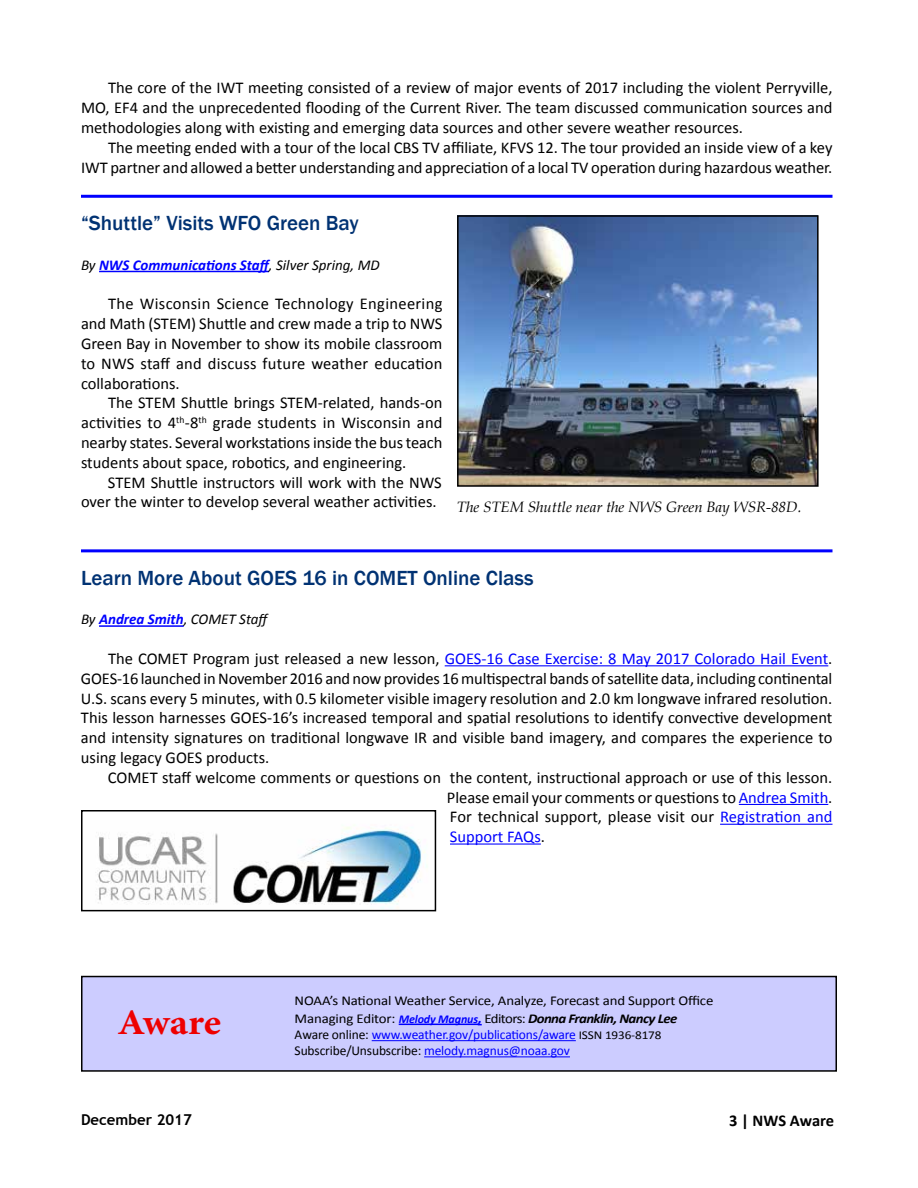
<style>
.page{position:relative;width:918px;height:1188px;background:#fff}
.page>*{position:absolute;margin:0;border:0;box-sizing:border-box;transform-origin:0 0}
.t1{font:700 36px "Minion Pro";letter-spacing:-.005em;color:#e00;scale:1.1 1}
.t2{font:500 21px "Franklin Gothic";color:#003273}
.t3{font:16.5px/19.8px "Calibri";color:#000;text-align:justify}
.t4{font:700 16.5px "Calibri";color:#000}
.t5{font:italic 700 15px "Calibri";color:#00f}
.t6{font:italic 15px "Book Antiqua";color:#000}
.t7{font:italic 15px "Calibri";color:#000}
.t8{font:700 15px "Trebuchet MS";color:#000}
.t9{font:13.5px/18px "Calibri";letter-spacing:-.01em;color:#000;scale:1.1 1}
.t10{font:13.5px/16.2px "Calibri";letter-spacing:-.01em;color:#00f}
.s1{font-weight:400;color:#000}
.s2{font-weight:700;color:#00f}
.s3{color:#00f}
.s4{font-weight:700;font-style:italic;font-size:12px;color:#00f}
.s5{font-weight:700;font-style:italic;font-size:15px;color:#00f}
.s6{font-weight:700;font-style:italic}
.s7{color:#000}
.s8{font-size:12px;color:#000}
</style>
<div class="page">
<hr style="left:81px;top:195px;width:751px;height:3px;background:#00f">
<hr style="left:99px;top:271px;width:170px;height:1px;background:#00f">
<hr style="left:81px;top:549px;width:751px;height:3px;background:#00f">
<hr style="left:99px;top:625px;width:85px;height:2px;background:#00f">
<hr style="left:445px;top:665px;width:383px;height:1px;background:#00f">
<hr style="left:739px;top:804px;width:89px;height:1px;background:#00f">
<hr style="left:720px;top:824px;width:112px;height:1px;background:#00f">
<hr style="left:450px;top:844px;width:91px;height:1px;background:#00f">
<div style="left:82px;top:977px;width:754px;height:94px;background:#ccf"></div>
<div style="left:81px;top:976px;width:756px;height:96px;border:2px solid #000"></div>
<hr style="left:399px;top:1024px;width:79px;height:1px;background:#00f">
<hr style="left:372px;top:1040px;width:204px;height:1px;background:#00f">
<hr style="left:424px;top:1056px;width:146px;height:1px;background:#00f">
<img style="left:96px;top:827px;width:331px;height:81px">
<div style="left:81px;top:810px;width:355px;height:101px;border:2px solid #000"></div>
<img style="left:460px;top:218px;width:356px;height:266px">
<div style="left:457px;top:215px;width:362px;height:272px;border:2px solid #000"></div>
<p class="t3" style="left:81px;top:78px;width:753px;text-indent:27px">The core of the IWT meeting consisted of a review of major events of 2017 including the violent Perryville, MO, EF4 and the unprecedented flooding of the Current River. The team discussed communication sources and methodologies along with existing and emerging data sources and other severe weather resources.</p>
<p class="t3" style="left:81px;top:137px;width:753px;text-align:right">The meeting ended with a tour of the local CBS TV affiliate, KFVS 12. The tour provided an inside view of a key<br>IWT partner and allowed a better understanding and appreciation of a local TV operation during hazardous weather.</p>
<p class="t2" style="left:81px;top:210px;width:279px">“Shuttle” Visits WFO Green Bay</p>
<p class="t5" style="left:81px;top:255px;width:300px"><span class="s1">By</span> NWS Communications Staff<span class="s1">, Silver Spring, MD</span></p>
<p class="t3" style="left:81px;top:294px;width:363px;text-indent:27px">The Wisconsin Science Technology Engineering and Math (STEM) Shuttle and crew made a trip to NWS Green Bay in November to show its mobile classroom to NWS staff and discuss future weather education collaborations.</p>
<p class="t3" style="left:81px;top:393px;width:363px;text-indent:27px">The STEM Shuttle brings STEM-related, hands-on activities to 4<sup>th</sup>-8<sup>th</sup> grade students in Wisconsin and nearby states. Several workstations inside the bus teach students about space, robotics, and engineering.</p>
<p class="t3" style="left:81px;top:472px;width:362px;text-indent:27px">STEM Shuttle instructors will work with the NWS over the winter to develop several weather activities.</p>
<p class="t6" style="left:457px;top:496px;width:346px">The STEM Shuttle near the NWS Green Bay WSR-88D.</p>
<p class="t2" style="left:81px;top:565px;width:454px">Learn More About GOES 16 in COMET Online Class</p>
<p class="t7" style="left:81px;top:609px;width:191px">By <span class="s2">Andrea Smith</span>, COMET Staff</p>
<p class="t3" style="left:81px;top:649px;width:753px;text-indent:27px">The COMET Program just released a new lesson, <span class="s3">GOES-16 Case Exercise: 8 May 2017 Colorado Hail Event</span>.<br>GOES-16 launched in November 2016 and now provides 16 multispectral bands of satellite data, including continental U.S. scans every 5 minutes, with 0.5 kilometer visible imagery resolution and 2.0 km longwave infrared resolution.<br>This lesson harnesses GOES-16’s increased temporal and spatial resolutions to identify convective development and intensity signatures on traditional longwave IR and visible band imagery, and compares the experience to using legacy GOES products.</p>
<p class="t3" style="left:447px;top:767px;width:387px;text-indent:-339px">COMET staff welcome comments or questions on the content, instructional approach or use of this lesson.<br>Please email your comments or questions to <span class="s3">Andrea Smith</span>.<br>For technical support, please visit our <span class="s3">Registration and Support FAQs</span>.</p>
<h1 class="t1" style="left:117px;top:998px;width:96px">Aware</h1>
<p class="t9" style="left:295px;top:992px;width:382px">NOAA’s National Weather Service, Analyze, Forecast and Support Office<br>Managing Editor: <span class="s4">Melody Magnus</span><span class="s5">,</span> Editors: <span class="s6">Donna Franklin, Nancy Lee</span></p>
<p class="t10" style="left:295px;top:1027px;width:368px"><span class="s7">Aware online:</span> www.weather.gov/publications/aware <span class="s8">ISSN 1936-8178<br></span><span class="s7">Subscribe/Unsubscribe:</span> melody.magnus@noaa.gov</p>
<p class="t8" style="left:81px;top:1110px;width:112px">December 2017</p>
<p class="t4" style="left:729px;top:1110px;width:107px">3 | NWS Aware</p>
</div>
